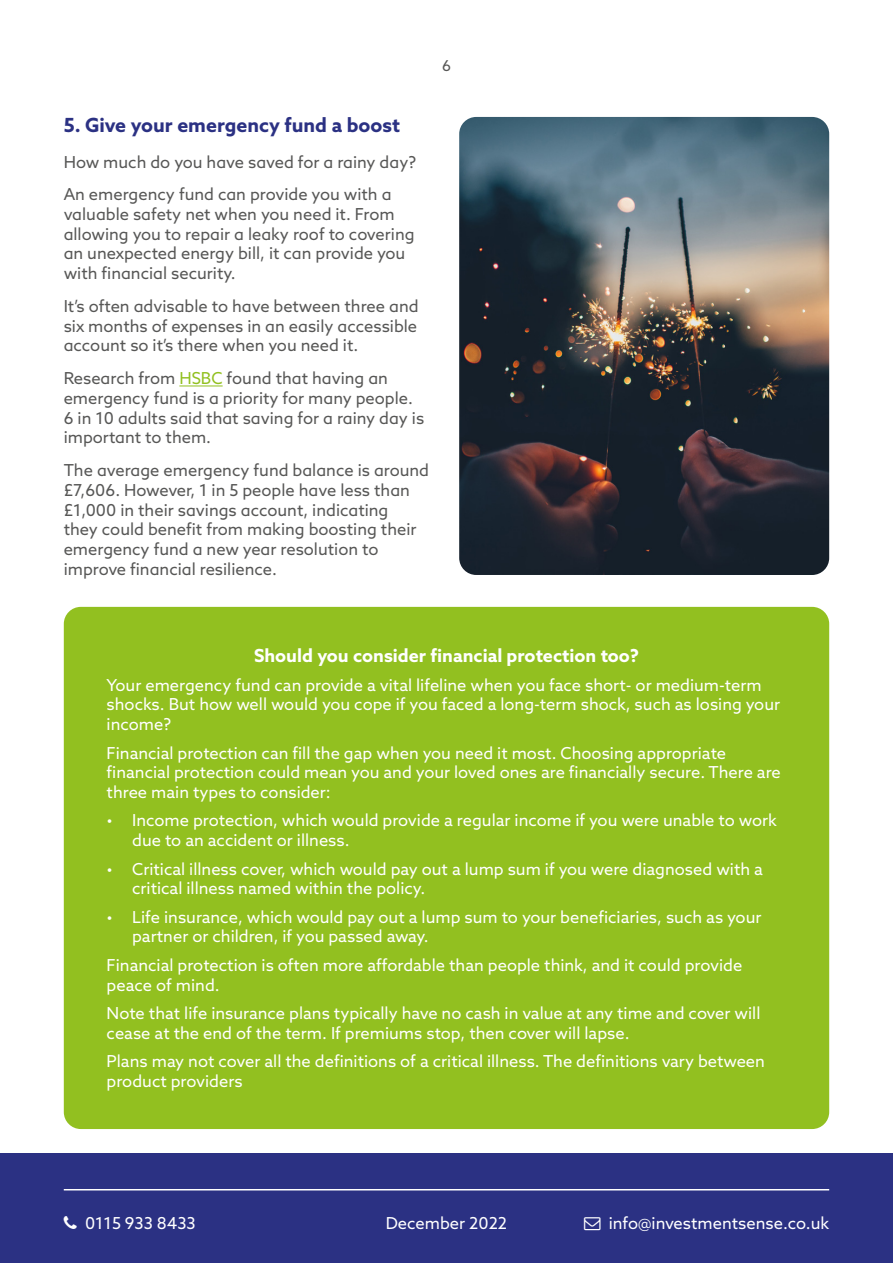
<style>
.page{position:relative;width:893px;height:1263px;background:#fff}
.page>*{position:absolute;margin:0;border:0;box-sizing:border-box;transform-origin:0 0}
.t1{font:700 19.5px "Azo Sans";color:#2b3183}
.t2{font:700 18px "Azo Sans";color:#fff}
.t3{font:16.5px/19.8px "Azo Sans";color:#fff}
.t4{font:16.5px/19.8px "Azo Sans";color:#575756}
.t5{font:15px "Azo Sans";color:#575756}
.s1{color:#92c020}
</style>
<div class="page">
<div style="left:0;top:1153px;width:893px;height:110px;background:#2b3183"></div>
<hr style="left:64px;top:1189px;width:765px;height:1px;background:#fff">
<hr style="left:179px;top:386px;width:44px;height:1px;background:#92c020">
<div style="left:64px;top:607px;width:765px;height:522px;background:#92c020;border-radius:17px"></div>
<img style="left:459px;top:117px;width:370px;height:458px">
<p class="t5" style="left:442px;top:56px;width:10px">6</p>
<p class="t1" style="left:64px;top:112px;width:338px">5. Give your emergency fund a boost</p>
<p class="t4" style="left:64px;top:145px;width:354px;line-height:32.5px">How much do you have saved for a rainy day?<br>An emergency fund can provide you with a</p>
<p class="t4" style="left:64px;top:204px;width:352px">valuable safety net when you need it. From allowing you to repair a leaky roof to covering an unexpected energy bill, it can provide you with financial security.</p>
<p class="t4" style="left:64px;top:296px;width:356px;text-align:justify">It’s often advisable to have between three and six months of expenses in an easily accessible account so it’s there when you need it.</p>
<p class="t4" style="left:64px;top:368px;width:362px">Research from <span class="s1">HSBC</span> found that having an emergency fund is a priority for many people.<br>6 in 10 adults said that saving for a rainy day is important to them.</p>
<p class="t4" style="left:64px;top:460px;width:367px">The average emergency fund balance is around £7,606. However, 1 in 5 people have less than £1,000 in their savings account, indicating<br>they could benefit from making boosting their emergency fund a new year resolution to improve financial resilience.</p>
<p class="t2" style="left:254px;top:644px;width:387px">Should you consider financial protection too?</p>
<p class="t3" style="left:107px;top:675px;width:675px">Your emergency fund can provide a vital lifeline when you face short- or medium-term shocks. But how well would you cope if you faced a long-term shock, such as losing your income?</p>
<p class="t3" style="left:107px;top:742px;width:676px">Financial protection can fill the gap when you need it most. Choosing appropriate financial protection could mean you and your loved ones are financially secure. There are three main types to consider:</p>
<p class="t3" style="left:132px;top:810px;width:646px;text-indent:-26px">• Income protection, which would provide a regular income if you were unable to work due to an accident or illness.</p>
<p class="t3" style="left:132px;top:858px;width:632px;text-indent:-26px">• Critical illness cover, which would pay out a lump sum if you were diagnosed with a critical illness named within the policy.</p>
<p class="t3" style="left:132px;top:907px;width:631px;text-indent:-26px">• Life insurance, which would pay out a lump sum to your beneficiaries, such as your partner or children, if you passed away.</p>
<p class="t3" style="left:107px;top:955px;width:637px">Financial protection is often more affordable than people think, and it could provide peace of mind.</p>
<p class="t3" style="left:107px;top:1003px;width:655px">Note that life insurance plans typically have no cash in value at any time and cover will cease at the end of the term. If premiums stop, then cover will lapse.</p>
<p class="t3" style="left:107px;top:1051px;width:660px">Plans may not cover all the definitions of a critical illness. The definitions vary between product providers</p>
<p class="t3" style="left:85px;top:1213px;width:112px">0115 933 8433</p>
<p class="t3" style="left:609px;top:1213px;width:222px">info@investmentsense.co.uk</p>
<p class="t3" style="left:386px;top:1213px;width:123px">December 2022</p>
</div>
